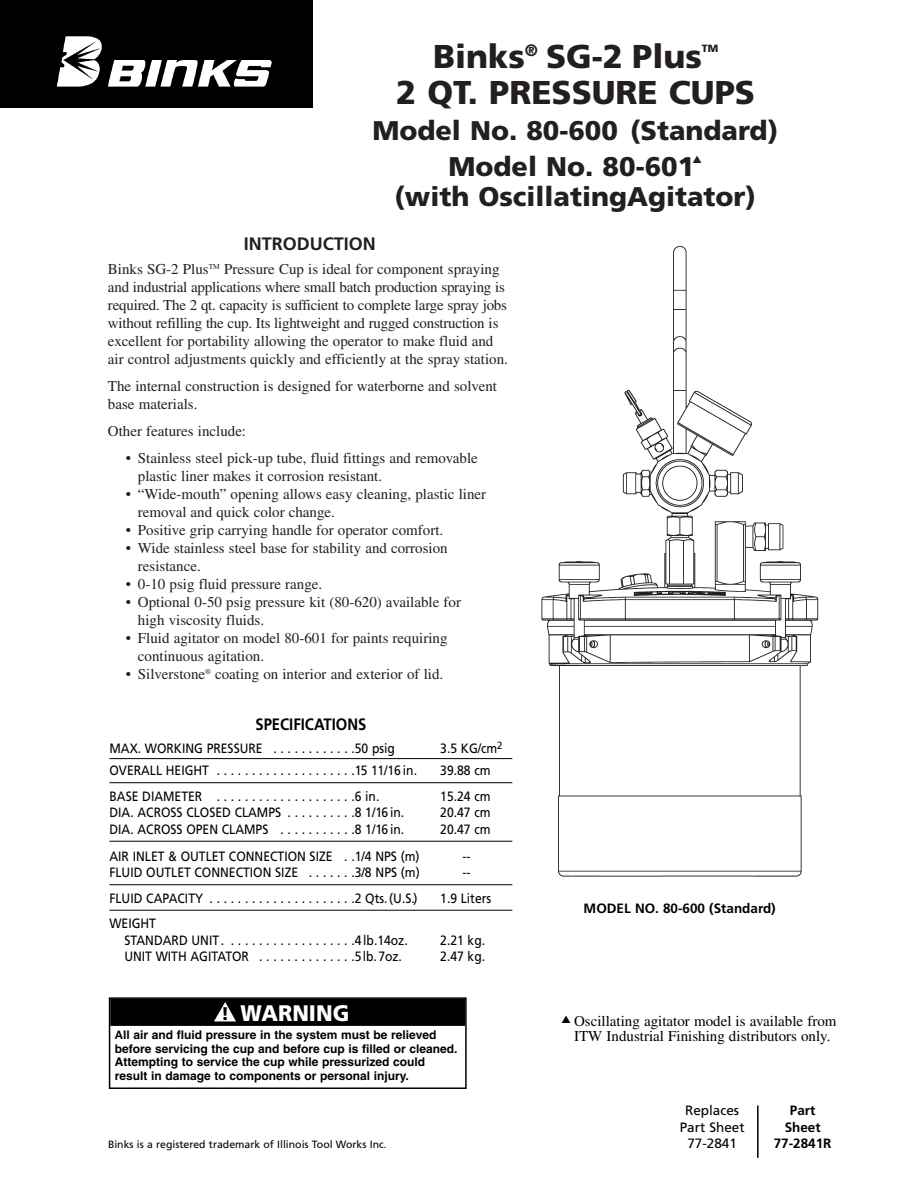
<style>
.page{position:relative;width:918px;height:1188px;background:#fff}
.page>*{position:absolute;margin:0;border:0;box-sizing:border-box;transform-origin:0 0}
.t1{font:900 33px "Frutiger";color:#231f20}
.t2{font:900 27px/36px "Frutiger";color:#231f20;text-align:center}
.t3{font:900 22.5px "Frutiger";color:#fff;scale:.95 1}
.t4{font:900 18.3px "Frutiger";color:#000}
.t5{font:700 18px "Frutiger";color:#231f20}
.t6{font:700 16.5px "Frutiger";color:#000;scale:.9 1}
.t7{font:15px/18px "Times";color:#231f20}
.t8{font:15px/15px "Times";color:#000;text-align:center}
.t9{font:13.5px/16.5px "Frutiger";color:#000;scale:.9 1}
.t10{font:700 13.5px/16.5px "Frutiger";color:#000;text-align:center}
.t11{font:13.5px/16.5px "Frutiger";color:#000;text-align:center}
.t12{font:700 12px/13.5px "Helvetica";color:#000}
.t13{font:10.5px "Frutiger";color:#000}
.t14{font:900 10.5px "Frutiger";color:#231f20}
.s1{font-family:"Frutiger"}
</style>
<div class="page">
<img style="left:541px;top:246px;width:278px;height:631px">
<hr style="left:110px;top:758px;width:402px;height:1px;background:#000">
<hr style="left:110px;top:782px;width:402px;height:1px;background:#000">
<hr style="left:110px;top:841px;width:402px;height:1px;background:#000">
<hr style="left:110px;top:884px;width:402px;height:1px;background:#000">
<hr style="left:110px;top:910px;width:402px;height:1px;background:#000">
<hr style="left:757px;top:1106px;width:2px;height:52px;background:#000">
<div style="left:0;top:0;width:313px;height:25px;background:#000"></div>
<img style="left:0;top:25px;width:313px;height:83px">
<div style="left:110px;top:999px;width:355px;height:27px;background:#000"></div>
<div style="left:109px;top:997px;width:358px;height:92px;border:2px solid #000"></div>
<svg style="left:214px;top:1002px;width:22px;height:19px"></svg>
<h1 class="t1" style="left:433px;top:37px;width:270px">Binks<sup>®</sup> SG-2 Plus</h1>
<p class="t14" style="left:702px;top:42px;width:18px">TM</p>
<h1 class="t1" style="left:396px;top:73px;width:360px">2 QT. PRESSURE CUPS</h1>
<h2 class="t2" style="left:372px;top:112px;width:407px">Model No. 80-600 (Standard)<br>Model No. 80-601</h2>
<h2 class="t2" style="left:394px;top:178px;width:363px">(with OscillatingAgitator)</h2>
<p class="t5" style="left:244px;top:233px;width:133px">INTRODUCTION</p>
<p class="t7" style="left:108px;top:260px;width:402px">Binks SG-2 Plus<sup>TM</sup> Pressure Cup is ideal for component spraying and industrial applications where small batch production spraying is required. The 2 qt. capacity is sufficient to complete large spray jobs without refilling the cup. Its lightweight and rugged construction is excellent for portability allowing the operator to make fluid and air control adjustments quickly and efficiently at the spray station.</p>
<p class="t7" style="left:108px;top:377px;width:391px">The internal construction is designed for waterborne and solvent base materials.</p>
<p class="t7" style="left:108px;top:422px;width:140px">Other features include:</p>
<p class="t7" style="left:138px;top:449px;width:341px;text-indent:-12px">• Stainless steel pick-up tube, fluid fittings and removable plastic liner makes it corrosion resistant.</p>
<p class="t7" style="left:138px;top:485px;width:350px;text-indent:-12px">• “Wide-mouth” opening allows easy cleaning, plastic liner removal and quick color change.</p>
<p class="t7" style="left:126px;top:521px;width:319px">• Positive grip carrying handle for operator comfort.</p>
<p class="t7" style="left:138px;top:539px;width:311px;text-indent:-12px">• Wide stainless steel base for stability and corrosion resistance.</p>
<p class="t7" style="left:126px;top:575px;width:198px">• 0-10 psig fluid pressure range.</p>
<p class="t7" style="left:138px;top:593px;width:325px;text-indent:-12px">• Optional 0-50 psig pressure kit (80-620) available for high viscosity fluids.</p>
<p class="t7" style="left:138px;top:629px;width:311px;text-indent:-12px">• Fluid agitator on model 80-601 for paints requiring continuous agitation.</p>
<p class="t7" style="left:126px;top:665px;width:319px">• Silverstone<sup>®</sup> coating on interior and exterior of lid.</p>
<p class="t6" style="left:255px;top:715px;width:125px">SPECIFICATIONS</p>
<p class="t9" style="left:110px;top:740px;width:319px">MAX. WORKING PRESSURE . . . . . . . . . . . .50 psig</p>
<p class="t9" style="left:440px;top:740px;width:71px">3.5 KG/cm<sup>2</sup></p>
<p class="t9" style="left:110px;top:762px;width:343px">OVERALL HEIGHT . . . . . . . . . . . . . . . . . . . .15 11/16 in.</p>
<p class="t9" style="left:440px;top:762px;width:57px">39.88 cm</p>
<p class="t9" style="left:110px;top:788px;width:301px">BASE DIAMETER . . . . . . . . . . . . . . . . . . . .6 in.</p>
<p class="t9" style="left:440px;top:788px;width:57px">15.24 cm</p>
<p class="t9" style="left:110px;top:804px;width:329px">DIA. ACROSS CLOSED CLAMPS . . . . . . . . . .8 1/16 in.</p>
<p class="t9" style="left:440px;top:804px;width:57px">20.47 cm</p>
<p class="t9" style="left:110px;top:821px;width:329px">DIA. ACROSS OPEN CLAMPS . . . . . . . . . . .8 1/16 in.</p>
<p class="t9" style="left:440px;top:821px;width:57px">20.47 cm</p>
<p class="t9" style="left:110px;top:848px;width:346px">AIR INLET &amp; OUTLET CONNECTION SIZE . .1/4 NPS (m)</p>
<p class="t9" style="left:463px;top:848px;width:10px">--</p>
<p class="t9" style="left:110px;top:864px;width:346px">FLUID OUTLET CONNECTION SIZE . . . . . . .3/8 NPS (m)</p>
<p class="t9" style="left:463px;top:864px;width:10px">--</p>
<p class="t9" style="left:110px;top:890px;width:344px">FLUID CAPACITY . . . . . . . . . . . . . . . . . . . . .2 Qts. (U.S.)</p>
<p class="t9" style="left:440px;top:890px;width:58px">1.9 Liters</p>
<p class="t9" style="left:124px;top:915px;width:316px;text-indent:-15px">WEIGHT<br>STANDARD UNIT . . . . . . . . . . . . . . . . . . .4 lb.14oz.</p>
<p class="t9" style="left:440px;top:932px;width:51px">2.21 kg.</p>
<p class="t9" style="left:124px;top:948px;width:310px">UNIT WITH AGITATOR . . . . . . . . . . . . . .5lb.7oz.</p>
<p class="t9" style="left:440px;top:948px;width:51px">2.47 kg.</p>
<h3 class="t3" style="left:240px;top:1000px;width:116px">WARNING</h3>
<p class="t12" style="left:115px;top:1028px;width:344px"><span class="s1">A</span>ll air and fluid pressure in the system must be relieved before servicing the cup and before cup is filled or cleaned.<br>Attempting to service the cup while pressurized could result in damage to components or personal injury.</p>
<p class="t4" style="left:221px;top:1002px;width:10px">!</p>
<p class="t13" style="left:108px;top:1138px;width:280px">Binks is a registered trademark of Illinois Tool Works Inc.</p>
<p class="t10" style="left:584px;top:900px;width:194px">MODEL NO. 80-600 (Standard)</p>
<p class="t8" style="left:562px;top:1013px;width:276px">▲ Oscillating agitator model is available from<br>ITW Industrial Finishing distributors only.</p>
<p class="t11" style="left:680px;top:1102px;width:66px">Replaces<br>Part Sheet<br>77-2841</p>
<p class="t10" style="left:774px;top:1102px;width:59px">Part<br>Sheet<br>77-2841R</p>
</div>
